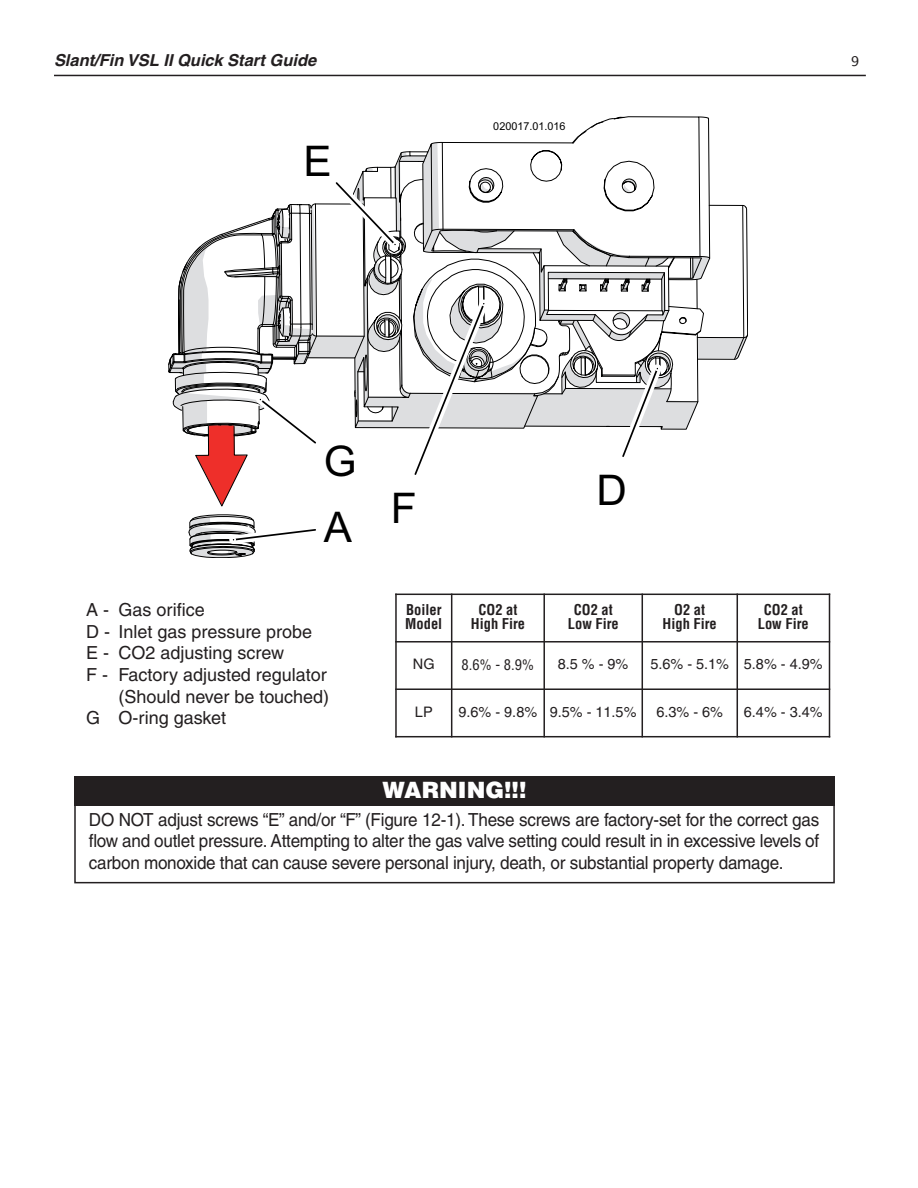
<style>
.page{position:relative;width:918px;height:1188px;background:#fff}
.page>*{position:absolute;margin:0;border:0;box-sizing:border-box;transform-origin:0 0}
.t1{font:42.3px/65.8px "Arial";color:#000}
.t2{font:900 22.5px "Helvetica";color:#fff}
.t3{font:18px/21.6px "Helvetica";color:#231f20;text-align:justify;scale:.95 1}
.t4{font:18px "Helvetica";color:#231f20}
.t5{font:italic 700 16.5px "Helvetica";color:#231f20}
.t6{font:14.55px "Helvetica";color:#231f20}
.t7{font:700 condensed 14.55px/14.5px "Helvetica";color:#231f20;text-align:center}
.t8{font:condensed 14.55px "Helvetica";color:#231f20}
.t9{font:13.5px "Lucida Grande";color:#231f20}
.t10{font:10.8px "Arial";color:#000}
</style>
<div class="page">
<hr style="left:54px;top:75px;width:812px;height:1px;background:#231f20">
<svg style="left:189px;top:515px;width:127px;height:43px"></svg>
<svg style="left:169px;top:117px;width:579px;height:390px"></svg>
<div style="left:491px;top:118px;width:76px;height:18px;background:#fff"></div>
<hr style="left:395px;top:594px;width:2px;height:143px;background:#231f20">
<hr style="left:451px;top:594px;width:1px;height:143px;background:#231f20">
<hr style="left:543px;top:594px;width:2px;height:143px;background:#231f20">
<hr style="left:642px;top:594px;width:1px;height:143px;background:#231f20">
<hr style="left:737px;top:594px;width:1px;height:143px;background:#231f20">
<hr style="left:829px;top:594px;width:1px;height:143px;background:#231f20">
<hr style="left:395px;top:594px;width:435px;height:1px;background:#231f20">
<hr style="left:395px;top:641px;width:435px;height:2px;background:#231f20">
<hr style="left:395px;top:688px;width:435px;height:2px;background:#231f20">
<hr style="left:395px;top:736px;width:435px;height:1px;background:#231f20">
<div style="left:74px;top:804px;width:761px;height:79px;border:2px solid #231f20"></div>
<div style="left:74px;top:776px;width:761px;height:30px;background:#231f20"></div>
<p class="t5" style="left:54px;top:54px;width:264px">Slant/Fin VSL II Quick Start Guide</p>
<p class="t9" style="left:851px;top:53px;width:10px">9</p>
<h1 class="t1" style="left:303px;top:128px;width:30px">E</h1>
<p class="t10" style="left:493px;top:120px;width:74px">020017.01.016</p>
<h1 class="t1" style="left:324px;top:429px;width:34px">G<br>A</h1>
<p class="t4" style="left:86px;top:603px;width:120px">A - Gas orifice</p>
<p class="t4" style="left:86px;top:625px;width:228px">D - Inlet gas pressure probe</p>
<p class="t4" style="left:86px;top:646px;width:199px">E - CO2 adjusting screw</p>
<p class="t4" style="left:86px;top:668px;width:242px">F - Factory adjusted regulator</p>
<p class="t4" style="left:119px;top:690px;width:212px">(Should never be touched)</p>
<p class="t4" style="left:86px;top:711px;width:142px">G O-ring gasket</p>
<h1 class="t1" style="left:391px;top:475px;width:27px">F</h1>
<h1 class="t1" style="left:596px;top:457px;width:32px">D</h1>
<p class="t7" style="left:405px;top:603px;width:39px;text-align:left">Boiler<br>Model</p>
<p class="t7" style="left:471px;top:603px;width:56px">CO2 at<br>High Fire</p>
<p class="t7" style="left:568px;top:603px;width:52px">CO2 at<br>Low Fire</p>
<p class="t7" style="left:663px;top:603px;width:56px">O2 at<br>High Fire</p>
<p class="t7" style="left:758px;top:603px;width:52px">CO2 at<br>Low Fire</p>
<p class="t6" style="left:413px;top:659px;width:23px">NG</p>
<p class="t8" style="left:462px;top:659px;width:74px">8.6% - 8.9%</p>
<p class="t6" style="left:558px;top:659px;width:72px">8.5 % - 9%</p>
<p class="t6" style="left:650px;top:659px;width:174px">5.6% - 5.1% 5.8% - 4.9%</p>
<p class="t6" style="left:415px;top:706px;width:19px">LP</p>
<p class="t6" style="left:458px;top:706px;width:180px">9.6% - 9.8% 9.5% - 11.5%</p>
<p class="t6" style="left:656px;top:706px;width:68px">6.3% - 6%</p>
<p class="t6" style="left:744px;top:706px;width:80px">6.4% - 3.4%</p>
<p class="t2" style="left:383px;top:782px;width:145px">WARNING!!!</p>
<p class="t3" style="left:89px;top:810px;width:770px">DO NOT adjust screws “E” and/or “F” (Figure 12-1). These screws are factory-set for the correct gas flow and outlet pressure. Attempting to alter the gas valve setting could result in in excessive levels of carbon monoxide that can cause severe personal injury, death, or substantial property damage.</p>
</div>
